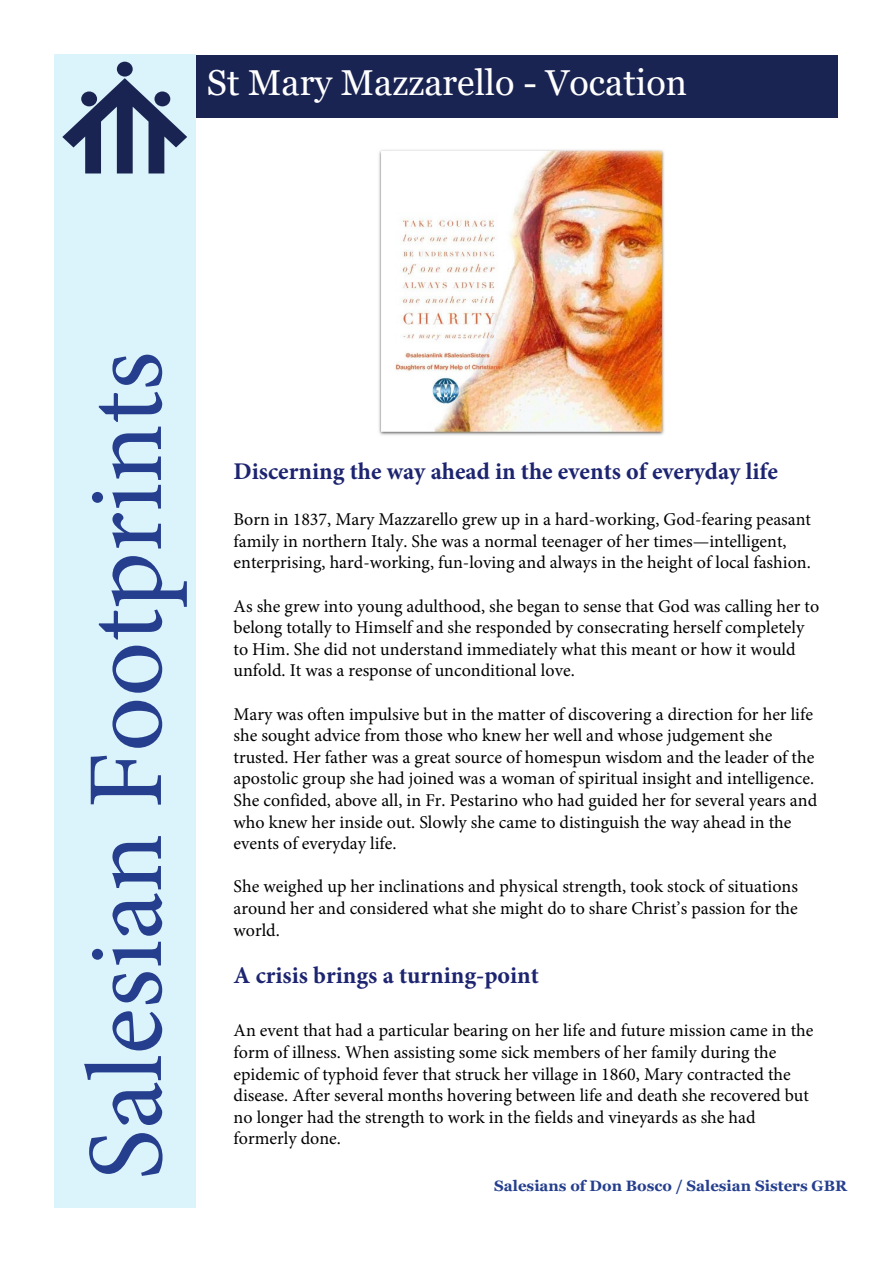
<style>
.page{position:relative;width:893px;height:1263px;background:#fff}
.page>*{position:absolute;margin:0;border:0;box-sizing:border-box;transform-origin:0 0}
.t1{font:108px "Minion Pro";color:#253f8e}
.t2{font:36px "Georgia";color:#fff}
.t3{font:700 24px "Minion Pro";color:#1d2470}
.t4{font:18px/21.6px "Minion Pro";color:#000}
.t5{font:700 15px "Georgia";color:#253f8e}
</style>
<div class="page">
<div style="left:54px;top:54px;width:142px;height:1153px;background:#dbf3fa"></div>
<div style="left:117px;top:62px;width:16px;height:15px;background:#1a2452;border-radius:50%"></div>
<svg style="left:62px;top:78px;width:125px;height:95px"></svg>
<div style="left:196px;top:56px;width:641px;height:62px;background:#1a2452"></div>
<img style="left:379px;top:149px;width:285px;height:286px">
<p class="t2" style="left:207px;top:60px;width:482px">St Mary Mazzarello - Vocation</p>
<p class="t1" style="left:54px;top:1180px;width:830px;rotate:-90deg">Salesian Footprints</p>
<h3 class="t3" style="left:234px;top:454px;width:546px">Discerning the way ahead in the events of everyday life</h3>
<p class="t4" style="left:234px;top:509px;width:579px">Born in 1837, Mary Mazzarello grew up in a hard-working, God-fearing peasant family in northern Italy. She was a normal teenager of her times—intelligent, enterprising, hard-working, fun-loving and always in the height of local fashion.</p>
<p class="t4" style="left:234px;top:595px;width:587px">As she grew into young adulthood, she began to sense that God was calling her to belong totally to Himself and she responded by consecrating herself completely to Him. She did not understand immediately what this meant or how it would unfold. It was a response of unconditional love.</p>
<p class="t4" style="left:234px;top:703px;width:585px">Mary was often impulsive but in the matter of discovering a direction for her life she sought advice from those who knew her well and whose judgement she trusted. Her father was a great source of homespun wisdom and the leader of the apostolic group she had joined was a woman of spiritual insight and intelligence.<br>She confided, above all, in Fr. Pestarino who had guided her for several years and who knew her inside out. Slowly she came to distinguish the way ahead in the events of everyday life.</p>
<p class="t4" style="left:234px;top:876px;width:566px;text-align:justify">She weighed up her inclinations and physical strength, took stock of situations around her and considered what she might do to share Christ’s passion for the world.</p>
<h3 class="t3" style="left:234px;top:958px;width:307px">A crisis brings a turning-point</h3>
<p class="t4" style="left:234px;top:1020px;width:581px">An event that had a particular bearing on her life and future mission came in the form of illness. When assisting some sick members of her family during the epidemic of typhoid fever that struck her village in 1860, Mary contracted the disease. After several months hovering between life and death she recovered but no longer had the strength to work in the fields and vineyards as she had formerly done.</p>
<p class="t5" style="left:494px;top:1176px;width:354px">Salesians of Don Bosco / Salesian Sisters GBR</p>
</div>
